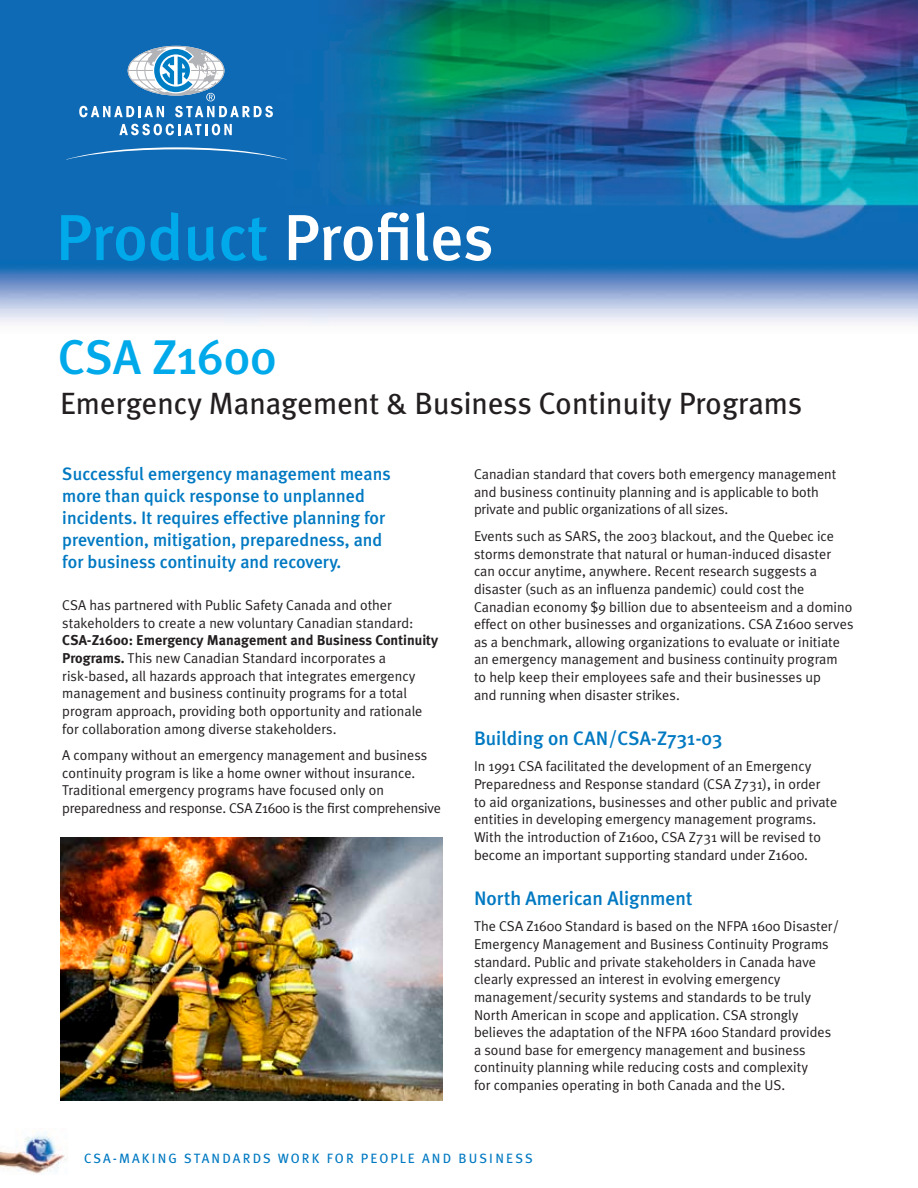
<style>
.page{position:relative;width:918px;height:1188px;background:#fff}
.page>*{position:absolute;margin:0;border:0;box-sizing:border-box;transform-origin:0 0}
.t1{font:500 64.95px "Meta Plus";color:#fff}
.t2{font:500 48.6px "Meta Plus";color:#00a9ea}
.t3{font:30.75px "Meta Plus";color:#231f20}
.t4{font:500 19.5px "Meta Plus";color:#0079c2}
.t5{font:500 18px/22px "Meta Plus";color:#0079c2}
.t6{font:14.25px/17.7px "Meta Plus Normal";color:#231f20}
.t7{font:700 14.25px "Meta Plus";color:#231f20}
.t8{font:13.5px "Meta Plus";letter-spacing:.155em;color:#0079c2}
.s1{color:#00a9ea}
.s2{font-family:"Meta Plus";font-weight:700}
</style>
<div class="page">
<img style="left:0;top:0;width:918px;height:324px">
<svg style="left:119px;top:124px;width:113px;height:11px"></svg>
<svg style="left:66px;top:147px;width:221px;height:13px;background:#297abd"></svg>
<svg style="left:79px;top:46px;width:194px;height:71px;background:#498dc4"></svg>
<img style="left:60px;top:837px;width:383px;height:264px">
<img style="left:0;top:1130px;width:66px;height:44px">
<h1 class="t1" style="left:56px;top:200px;width:440px"><span class="s1">Product</span> Profiles</h1>
<h2 class="t2" style="left:58px;top:329px;width:220px">CSA Z1600</h2>
<h3 class="t3" style="left:60px;top:386px;width:744px">Emergency Management &amp; Business Continuity Programs</h3>
<p class="t5" style="left:62px;top:462px;width:330px">Successful emergency management means more than quick response to unplanned incidents. It requires effective planning for prevention, mitigation, preparedness, and for business continuity and recovery.</p>
<p class="t6" style="left:62px;top:596px;width:353px">CSA has partnered with Public Safety Canada and other stakeholders to create a new voluntary Canadian standard:</p>
<p class="t7" style="left:62px;top:632px;width:377px">CSA-Z1600: Emergency Management and Business Continuity</p>
<p class="t6" style="left:62px;top:649px;width:362px"><span class="s2">Programs.</span> This new Canadian Standard incorporates a risk-based, all hazards approach that integrates emergency management and business continuity programs for a total program approach, providing both opportunity and rationale for collaboration among diverse stakeholders.</p>
<p class="t6" style="left:62px;top:746px;width:380px">A company without an emergency management and business continuity program is like a home owner without insurance.<br>Traditional emergency programs have focused only on preparedness and response. CSA Z1600 is the first comprehensive</p>
<p class="t6" style="left:474px;top:465px;width:364px">Canadian standard that covers both emergency management and business continuity planning and is applicable to both private and public organizations of all sizes.</p>
<p class="t6" style="left:474px;top:527px;width:381px">Events such as SARS, the 2003 blackout, and the Quebec ice storms demonstrate that natural or human-induced disaster can occur anytime, anywhere. Recent research suggests a disaster (such as an influenza pandemic) could cost the Canadian economy $9 billion due to absenteeism and a domino effect on other businesses and organizations. CSA Z1600 serves as a benchmark, allowing organizations to evaluate or initiate an emergency management and business continuity program to help keep their employees safe and their businesses up<br>and running when disaster strikes.</p>
<h3 class="t4" style="left:474px;top:727px;width:250px">Building on CAN/CSA-Z731-03</h3>
<p class="t6" style="left:474px;top:757px;width:365px">In 1991 CSA facilitated the development of an Emergency Preparedness and Response standard (CSA Z731), in order<br>to aid organizations, businesses and other public and private entities in developing emergency management programs.<br>With the introduction of Z1600, CSA Z731 will be revised to become an important supporting standard under Z1600.</p>
<h3 class="t4" style="left:474px;top:887px;width:220px">North American Alignment</h3>
<p class="t6" style="left:474px;top:917px;width:367px">The CSA Z1600 Standard is based on the NFPA 1600 Disaster/ Emergency Management and Business Continuity Programs standard. Public and private stakeholders in Canada have clearly expressed an interest in evolving emergency management/security systems and standards to be truly North American in scope and application. CSA strongly believes the adaptation of the NFPA 1600 Standard provides a sound base for emergency management and business continuity planning while reducing costs and complexity<br>for companies operating in both Canada and the US.</p>
<p class="t8" style="left:84px;top:1150px;width:450px">CSA-MAKING STANDARDS WORK FOR PEOPLE AND BUSINESS</p>
</div>
